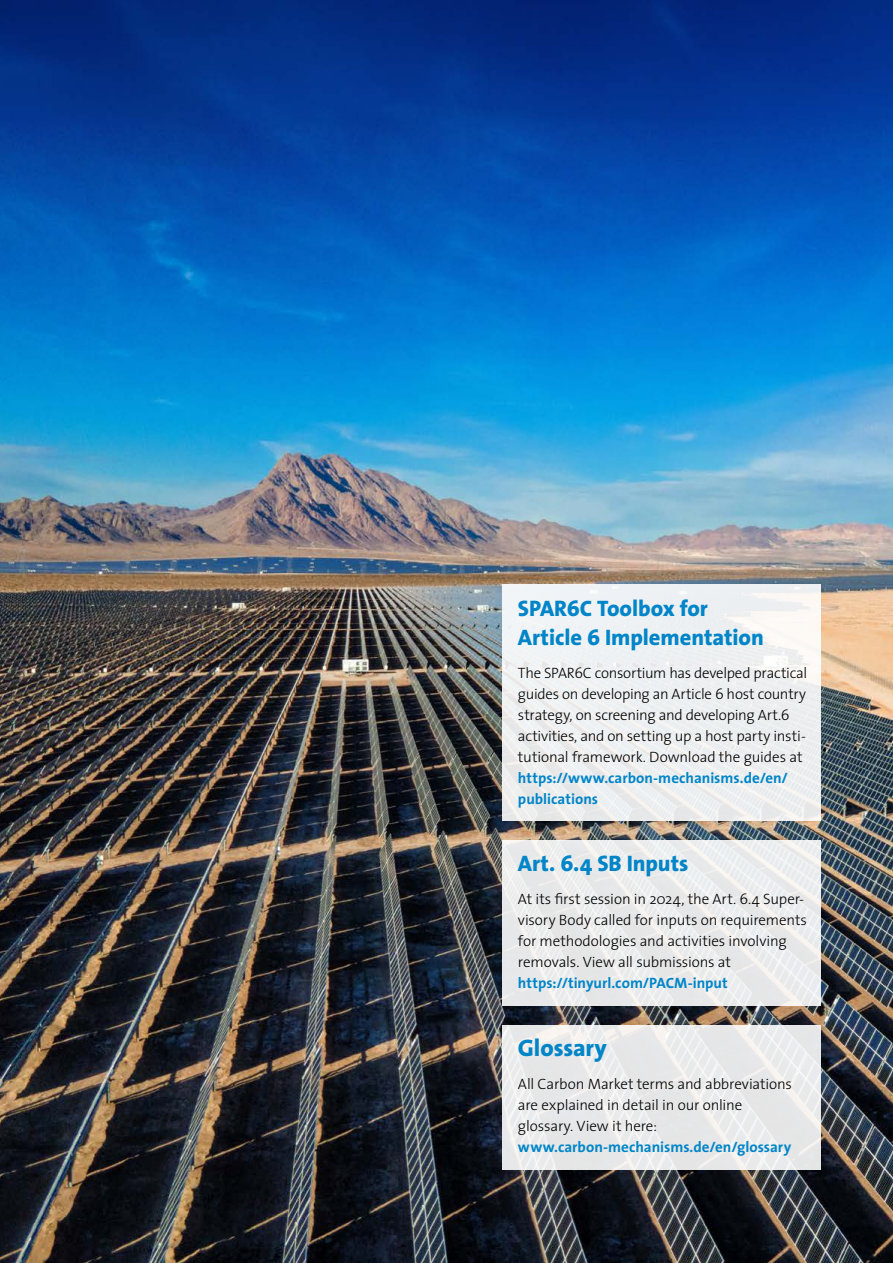
<style>
.page{position:relative;width:893px;height:1263px;background:#fff}
.page>*{position:absolute;margin:0;border:0;box-sizing:border-box;transform-origin:0 0}
.t1{font:800 24px "The Sans";letter-spacing:-.005em;color:#0085c8}
.t2{font:800 22.5px/28.5px "The Sans";letter-spacing:-.005em;color:#0085c8}
.t3{font:300 15px/21px "The Sans";letter-spacing:-.01em;color:#000}
.t4{font:700 15px/21px "The Sans";color:#0085c8}
.s1{font-weight:700;color:#0085c8}
</style>
<div class="page">
<img style="left:0;top:0;width:893px;height:1263px">
<div style="left:502px;top:585px;width:319px;height:236px;background:#eef1f2"></div>
<div style="left:502px;top:840px;width:319px;height:166px;background:linear-gradient(to right,#eaeaea,#ecedee)"></div>
<div style="left:502px;top:1025px;width:319px;height:144px;background:linear-gradient(to bottom,#ecebec,#e9e9ea)"></div>
<h3 class="t2" style="left:518px;top:594px;width:247px">SPAR6C Toolbox for<br>Article 6 Implementation</h3>
<p class="t3" style="left:518px;top:661px;width:291px">The SPAR6C consortium has develped practical guides on developing an Article 6 host country strategy, on screening and developing Art.6 activities, and on setting up a host party insti&shy;tutional framework. Download the guides at</p>
<p class="t4" style="left:518px;top:767px;width:272px">https://www.carbon-mechanisms.de/en/ publications</p>
<h3 class="t2" style="left:518px;top:849px;width:172px">Art. 6.4 SB Inputs</h3>
<p class="t3" style="left:518px;top:888px;width:291px">At its frst session in 2024, the Art. 6.4 Super&shy;visory Body called for inputs on requirements for methodologies and activities involving removals. View all submissions at</p>
<p class="t4" style="left:518px;top:972px;width:211px">https://tinyurl.com/PACM-input</p>
<p class="t1" style="left:518px;top:1028px;width:90px">Glossary</p>
<p class="t3" style="left:518px;top:1073px;width:276px">All Carbon Market terms and abbreviations are explained in detail in our online glossary. View it here: <span class="s1">www.carbon-mechanisms.de/en/glossary</span></p>
</div>
